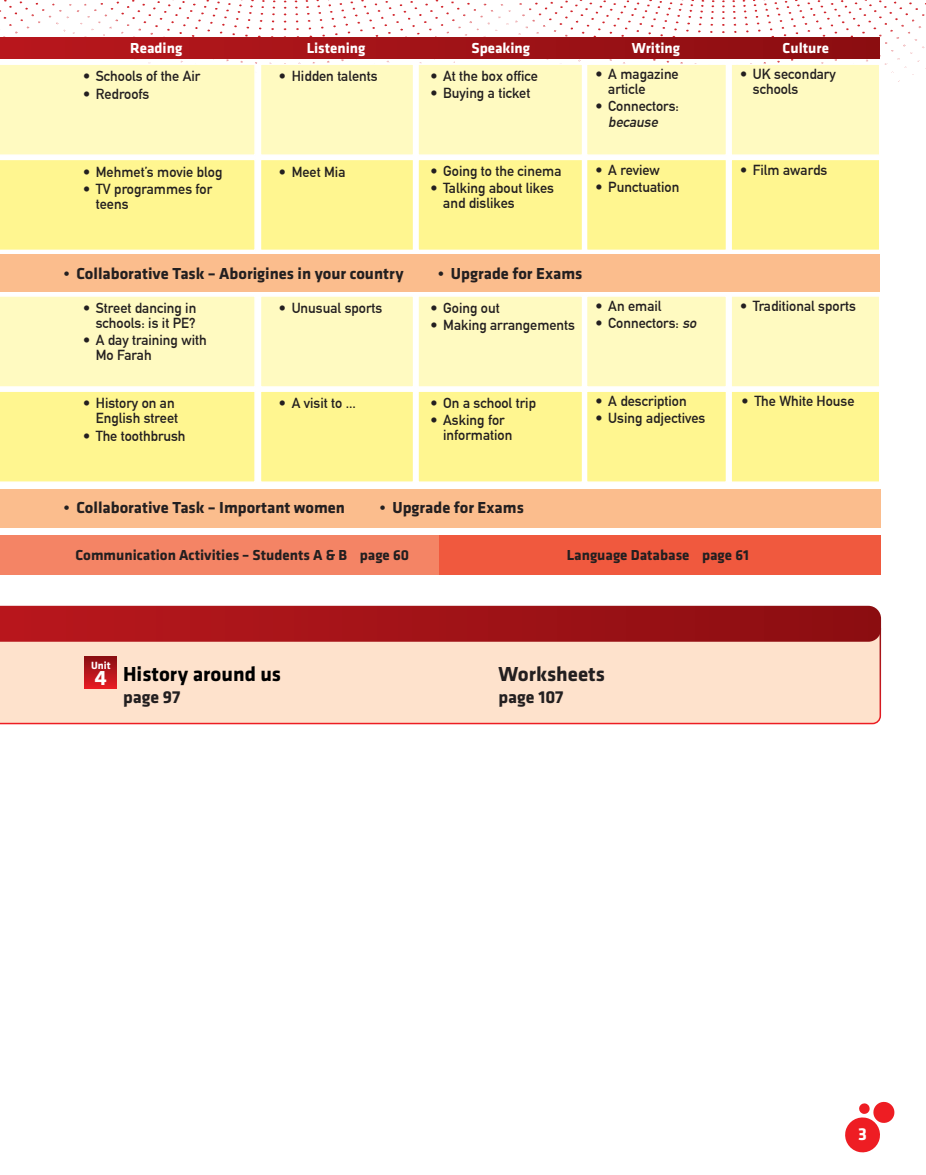
<style>
.page{position:relative;width:926px;height:1175px;background:#fff}
.page>*{position:absolute;margin:0;border:0;box-sizing:border-box;transform-origin:0 0}
.t1{font:700 21px "Klavika";color:#000}
.t2{font:700 21px "Klavika";color:#231f20}
.t3{font:700 18px "Klavika";color:#231f20}
.t4{font:700 18px "Klavika";color:#fff}
.t5{font:700 16.5px "Klavika";color:#231f20}
.t6{font:700 15px "Klavika";color:#231f20}
.t7{font:700 15px "Klavika";color:#fff}
.t8{font:700 14.25px/15px "DIN Alternate";color:#231f20}
.t9{font:italic 700 14.25px "DIN Alternate";color:#231f20}
.t10{font:700 10.8px "Klavika";color:#fff}
.s1{font-style:italic}
.s2{font-size:21.6px;color:#fff}
</style>
<div class="page">
<img style="left:0;top:0;width:925px;height:82px">
<svg style="left:845px;top:1101px;width:50px;height:52px"></svg>
<div style="left:0;top:254px;width:879px;height:38px;background:#fbbd8d"></div>
<div style="left:0;top:489px;width:881px;height:38px;background:#fbbd8d"></div>
<div style="left:260px;top:295px;width:154px;height:92px;background:#fffac1;border:2px solid #fff"></div>
<div style="left:260px;top:390px;width:154px;height:93px;background:#fff690;border:2px solid #fff"></div>
<div style="left:0;top:38px;width:879px;height:21px;background:linear-gradient(to right,#b8171d,#8b0d11)"></div>
<div style="left:730px;top:295px;width:150px;height:92px;background:#fffac1;border:2px solid #fff"></div>
<div style="left:730px;top:390px;width:150px;height:93px;background:#fff690;border:2px solid #fff"></div>
<svg style="left:0;top:296px;width:255px;height:186px;background:#fff8ab"></svg>
<div style="left:417px;top:295px;width:166px;height:92px;background:#fffac1;border:2px solid #fff"></div>
<div style="left:417px;top:390px;width:166px;height:93px;background:#fff690;border:2px solid #fff"></div>
<div style="left:585px;top:295px;width:142px;height:92px;background:#fffac1;border:2px solid #fff"></div>
<div style="left:585px;top:390px;width:142px;height:93px;background:#fff690;border:2px solid #fff"></div>
<div style="left:260px;top:63px;width:154px;height:93px;background:#fffac1;border:2px solid #fff"></div>
<div style="left:730px;top:63px;width:150px;height:93px;background:#fffac1;border:2px solid #fff"></div>
<div style="left:417px;top:63px;width:166px;height:93px;background:#fffac1;border:2px solid #fff"></div>
<div style="left:585px;top:63px;width:142px;height:93px;background:#fffac1;border:2px solid #fff"></div>
<div style="left:260px;top:159px;width:154px;height:92px;background:#fff690;border:2px solid #fff"></div>
<div style="left:730px;top:159px;width:150px;height:92px;background:#fff690;border:2px solid #fff"></div>
<svg style="left:0;top:63px;width:256px;height:187px;background:#fef8ac"></svg>
<div style="left:417px;top:159px;width:166px;height:92px;background:#fff690;border:2px solid #fff"></div>
<div style="left:585px;top:159px;width:142px;height:92px;background:#fff690;border:2px solid #fff"></div>
<div style="left:438px;top:535px;width:442px;height:39px;background:#f0593e"></div>
<div style="left:0;top:535px;width:439px;height:39px;background:#f48465"></div>
<div style="left:0;top:641px;width:881px;height:83px;background:#fee2cc"></div>
<div style="left:85px;top:656px;width:32px;height:32px;background:linear-gradient(to bottom,#860e11,#e21c23)"></div>
<svg style="left:0;top:605px;width:881px;height:36px;background:#a3181c"></svg>
<p class="t7" style="left:130px;top:40px;width:54px">Reading</p>
<p class="t7" style="left:306px;top:40px;width:60px">Listening</p>
<p class="t7" style="left:471px;top:40px;width:60px">Speaking</p>
<p class="t7" style="left:631px;top:40px;width:50px">Writing</p>
<p class="t7" style="left:782px;top:40px;width:48px">Culture</p>
<p class="t8" style="left:83px;top:68px;width:119px">• Schools of the Air</p>
<p class="t8" style="left:83px;top:85px;width:68px">• Redroofs</p>
<p class="t8" style="left:279px;top:68px;width:100px">• Hidden talents</p>
<p class="t8" style="left:430px;top:67px;width:109px">• At the box office</p>
<p class="t8" style="left:430px;top:84px;width:101px">• Buying a ticket</p>
<p class="t8" style="left:608px;top:66px;width:72px;text-indent:-13px">• A magazine article</p>
<p class="t8" style="left:595px;top:98px;width:85px">• Connectors:</p>
<p class="t9" style="left:608px;top:111px;width:55px">because</p>
<p class="t8" style="left:752px;top:66px;width:84px;text-indent:-13px">• UK secondary schools</p>
<p class="t8" style="left:83px;top:163px;width:141px">• Mehmet’s movie blog</p>
<p class="t8" style="left:96px;top:180px;width:118px;text-indent:-13px">• TV programmes for teens</p>
<p class="t8" style="left:279px;top:163px;width:68px">• Meet Mia</p>
<p class="t8" style="left:430px;top:162px;width:132px">• Going to the cinema</p>
<p class="t8" style="left:443px;top:180px;width:112px;text-indent:-13px">• Talking about likes and dislikes</p>
<p class="t8" style="left:595px;top:161px;width:66px">• A review</p>
<p class="t8" style="left:595px;top:178px;width:85px">• Punctuation</p>
<p class="t8" style="left:740px;top:161px;width:89px">• Film awards</p>
<p class="t5" style="left:64px;top:264px;width:341px">• Collaborative Task – Aborigines in your country</p>
<p class="t5" style="left:438px;top:264px;width:145px">• Upgrade for Exams</p>
<p class="t8" style="left:83px;top:299px;width:115px;text-align:right">• Street dancing in schools: is it PE?</p>
<p class="t8" style="left:96px;top:332px;width:112px;text-indent:-13px">• A day training with<br>Mo Farah</p>
<p class="t8" style="left:279px;top:300px;width:105px">• Unusual sports</p>
<p class="t8" style="left:430px;top:299px;width:71px">• Going out</p>
<p class="t8" style="left:430px;top:316px;width:146px">• Making arrangements</p>
<p class="t8" style="left:595px;top:297px;width:68px">• An email</p>
<p class="t8" style="left:595px;top:315px;width:106px">• Connectors: <span class="s1">so</span></p>
<p class="t8" style="left:740px;top:297px;width:117px">• Traditional sports</p>
<p class="t8" style="left:83px;top:395px;width:97px;text-align:right">• History on an<br>English street</p>
<p class="t8" style="left:83px;top:427px;width:104px">• The toothbrush</p>
<p class="t8" style="left:279px;top:395px;width:79px">• A visit to ...</p>
<p class="t8" style="left:430px;top:394px;width:107px">• On a school trip</p>
<p class="t8" style="left:443px;top:411px;width:71px;text-indent:-13px">• Asking for information</p>
<p class="t8" style="left:595px;top:393px;width:93px">• A description</p>
<p class="t8" style="left:595px;top:410px;width:111px">• Using adjectives</p>
<p class="t8" style="left:741px;top:393px;width:114px">• The White House</p>
<p class="t5" style="left:64px;top:498px;width:283px">• Collaborative Task – Important women</p>
<p class="t5" style="left:380px;top:498px;width:145px">• Upgrade for Exams</p>
<p class="t6" style="left:75px;top:546px;width:335px">Communication Activities – Students A &amp; B page 60</p>
<p class="t6" style="left:566px;top:546px;width:184px">Language Database page 61</p>
<p class="t10" style="left:91px;top:659px;width:21px">Unit</p>
<h1 class="t1" style="left:95px;top:662px;width:188px"><span class="s2">4</span> History around us</h1>
<p class="t3" style="left:123px;top:687px;width:59px">page 97</p>
<h1 class="t2" style="left:498px;top:662px;width:108px">Worksheets</h1>
<p class="t3" style="left:498px;top:687px;width:66px">page 107</p>
<p class="t4" style="left:858px;top:1124px;width:10px">3</p>
</div>
